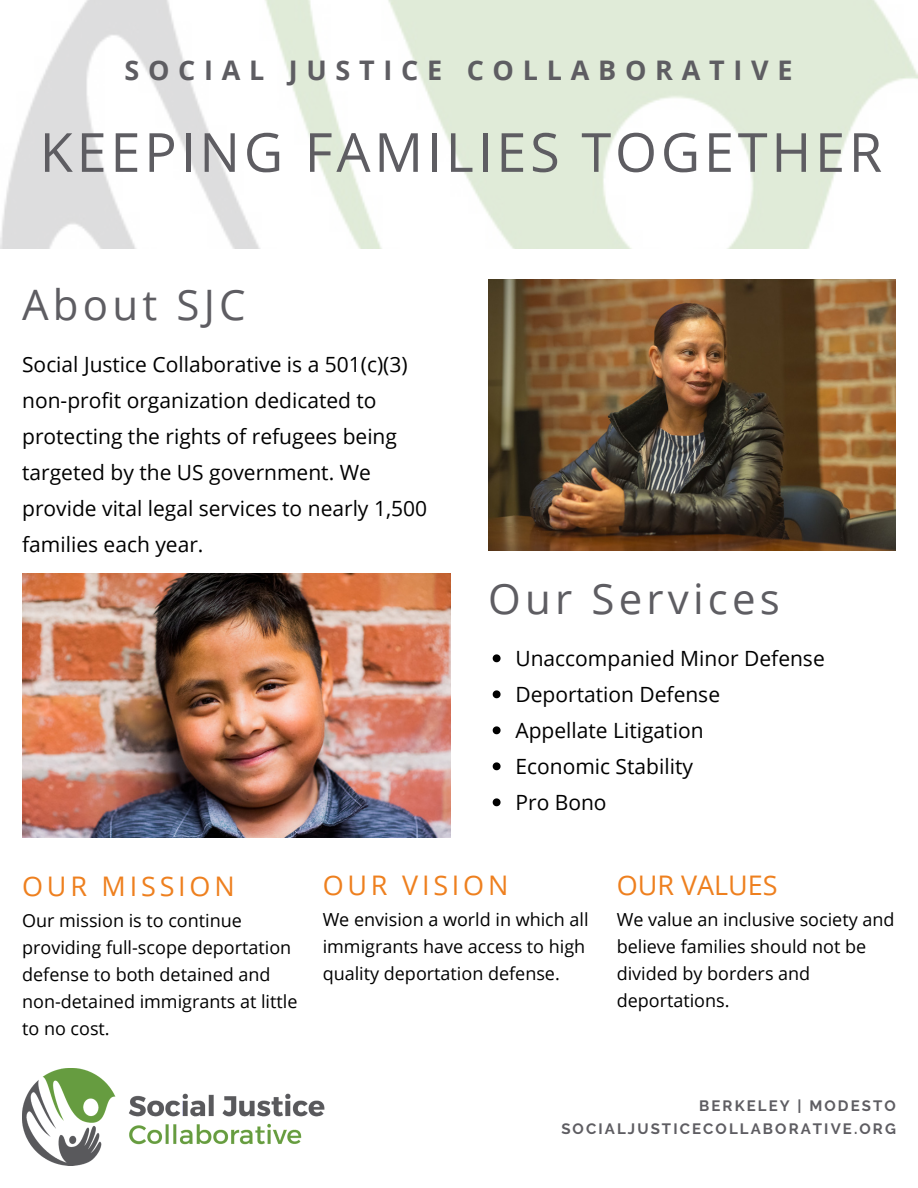
<style>
.page{position:relative;width:918px;height:1188px;background:#fff}
.page>*{position:absolute;margin:0;border:0;box-sizing:border-box;transform-origin:0 0}
.t1{font:54px "Open Sans";letter-spacing:.07em;color:#5e5d62}
.t2{font:42px "Open Sans";letter-spacing:.1em;color:#5e5d62}
.t3{font:700 27px "Open Sans";letter-spacing:.325em;color:#5e5d62}
.t4{font:27px "Open Sans";letter-spacing:.14em;color:#ee801f}
.t5{font:27px "Open Sans";color:#ee801f}
.t6{font:21px/36px "Open Sans";color:#000}
.t7{font:18px/27px "Open Sans";color:#000}
.t8{font:700 15px/22.5px "Raleway";letter-spacing:.14em;color:#5e5d62;text-align:right}
</style>
<div class="page">
<img style="left:22px;top:1068px;width:303px;height:98px">
<img style="left:0;top:0;width:918px;height:249px">
<img style="left:22px;top:573px;width:429px;height:265px">
<svg style="left:493px;top:654px;width:8px;height:8px"></svg>
<svg style="left:493px;top:690px;width:8px;height:8px"></svg>
<svg style="left:493px;top:726px;width:8px;height:8px"></svg>
<svg style="left:493px;top:762px;width:8px;height:8px"></svg>
<svg style="left:493px;top:798px;width:8px;height:8px"></svg>
<img style="left:488px;top:280px;width:407px;height:271px">
<h3 class="t3" style="left:124px;top:52px;width:670px">SOCIAL JUSTICE COLLABORATIVE</h3>
<h1 class="t1" style="left:40px;top:114px;width:844px">KEEPING FAMILIES TOGETHER</h1>
<h2 class="t2" style="left:22px;top:275px;width:225px">About SJC</h2>
<p class="t6" style="left:22px;top:346px;width:407px">Social Justice Collaborative is a 501(c)(3) non-profit organization dedicated to protecting the rights of refugees being targeted by the US government. We provide vital legal services to nearly 1,500 families each year.</p>
<h2 class="t2" style="left:488px;top:569px;width:293px">Our Services</h2>
<p class="t6" style="left:515px;top:640px;width:311px">Unaccompanied Minor Defense<br>Deportation Defense<br>Appellate Litigation<br>Economic Stability<br>Pro Bono</p>
<h3 class="t4" style="left:22px;top:867px;width:214px">OUR MISSION</h3>
<p class="t7" style="left:22px;top:906px;width:277px">Our mission is to continue providing full-scope deportation defense to both detained and non-detained immigrants at little to no cost.</p>
<h3 class="t4" style="left:323px;top:867px;width:187px">OUR VISION</h3>
<p class="t7" style="left:323px;top:905px;width:267px">We envision a world in which all immigrants have access to high quality deportation defense.</p>
<h3 class="t5" style="left:617px;top:867px;width:162px">OUR VALUES</h3>
<p class="t7" style="left:617px;top:905px;width:279px">We value an inclusive society and believe families should not be divided by borders and deportations.</p>
<p class="t8" style="left:561px;top:1095px;width:336px">BERKELEY | MODESTO<br>SOCIALJUSTICECOLLABORATIVE.ORG</p>
</div>
